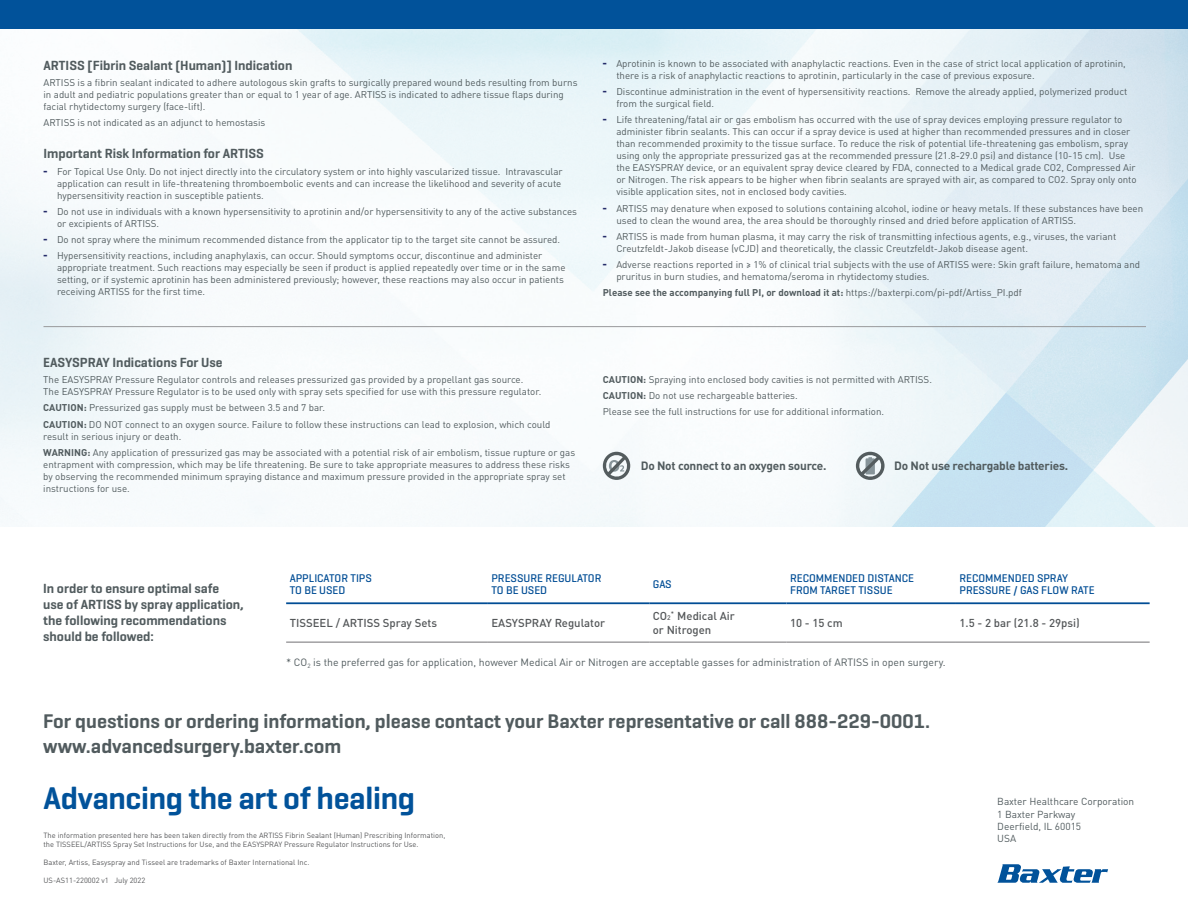
<style>
.page{position:relative;width:1188px;height:918px;background:#fff}
.page>*{position:absolute;margin:0;border:0;box-sizing:border-box;transform-origin:0 0}
.t1{font:600 31.95px "Geogrotesque";letter-spacing:-.01em;color:#01529a}
.t2{font:600 20.1px "Geogrotesque";color:#515b5e}
.ParaStyle01-Leading{font:600 13.5px/16.2px "Geogrotesque";color:#515b5e}
.Body_Copy{font:600 13.5px "Geogrotesque";color:#515b5e}
.ParaStyle02-Leading{font:700 11.85px "DINOT";letter-spacing:-.02em;color:#515b5e}
.t3{font:500 11.4px "Geogrotesque";color:#014d95}
.t4{font:500 11.4px "DIN Pro";color:#545759}
.Body_Copy-2{font:10.5px "DINOT";color:#515b5e}
.ParaStyle03-Leading{font:10.05px "DINOT";color:#515b5e}
.Body_Copy-3{font:9.75px/12px "DINOT";color:#515b5e}
.Body_Copy-4{font:700 9.75px "DINOT";color:#515b5e}
.t5{font:7.5px "DINOT";color:#57585a}
.s1{font-family:"Helvetica";font-weight:700;font-size:12px;color:#242b69}
.s2{font-weight:700}
.s3{font-weight:400}
.s4{font-size:6.6px}
</style>
<div class="page">
<div style="left:0;top:0;width:1188px;height:29px;background:#01529a"></div>
<svg style="left:997px;top:864px;width:111px;height:19px"></svg>
<hr style="left:44px;top:326px;width:1102px;height:1px;background:#999a9c">
<hr style="left:286px;top:642px;width:202px;height:1px;background:#717074">
<hr style="left:488px;top:642px;width:161px;height:1px;background:#717074">
<hr style="left:649px;top:642px;width:138px;height:1px;background:#717074">
<hr style="left:787px;top:642px;width:169px;height:1px;background:#717074">
<hr style="left:956px;top:642px;width:194px;height:1px;background:#717074">
<hr style="left:286px;top:602px;width:202px;height:2px;background:#014d95">
<hr style="left:488px;top:602px;width:161px;height:2px;background:#014d95">
<hr style="left:649px;top:602px;width:138px;height:2px;background:#014d95">
<hr style="left:787px;top:602px;width:169px;height:2px;background:#014d95">
<hr style="left:956px;top:602px;width:194px;height:2px;background:#014d95">
<svg style="left:856px;top:452px;width:29px;height:28px"></svg>
<svg style="left:603px;top:452px;width:27px;height:28px"></svg>
<p class="Body_Copy" style="left:44px;top:57px;width:250px">ARTISS [Fibrin Sealant (Human)] Indication</p>
<p class="Body_Copy-3" style="left:44px;top:76px;width:536px">ARTISS is a fibrin sealant indicated to adhere autologous skin grafts to surgically prepared wound beds resulting from burns in adult and pediatric populations greater than or equal to 1 year of age. ARTISS is indicated to adhere tissue flaps during facial rhytidectomy surgery (face-lift).</p>
<p class="Body_Copy-3" style="left:44px;top:116px;width:223px">ARTISS is not indicated as an adjunct to hemostasis</p>
<p class="Body_Copy" style="left:44px;top:145px;width:222px">Important Risk Information for ARTISS</p>
<p class="Body_Copy-3" style="left:57px;top:164px;width:507px;text-indent:-14px"><span class="s1">-</span> For Topical Use Only. Do not inject directly into the circulatory system or into highly vascularized tissue. Intravascular application can result in life-threatening thromboembolic events and can increase the likelihood and severity of acute hypersensitivity reaction in susceptible patients.</p>
<p class="Body_Copy-3" style="left:57px;top:204px;width:522px;text-indent:-14px"><span class="s1">-</span> Do not use in individuals with a known hypersensitivity to aprotinin and/or hypersensitivity to any of the active substances or excipients of ARTISS.</p>
<p class="Body_Copy-3" style="left:44px;top:233px;width:518px"><span class="s1">-</span> Do not spray where the minimum recommended distance from the applicator tip to the target site cannot be assured.</p>
<p class="Body_Copy-3" style="left:57px;top:249px;width:510px;text-indent:-14px"><span class="s1">-</span> Hypersensitivity reactions, including anaphylaxis, can occur. Should symptoms occur, discontinue and administer appropriate treatment. Such reactions may especially be seen if product is applied repeatedly over time or in the same setting, or if systemic aprotinin has been administered previously; however, these reactions may also occur in patients receiving ARTISS for the first time.</p>
<p class="Body_Copy" style="left:43px;top:354px;width:181px">EASYSPRAY Indications For Use</p>
<p class="Body_Copy-3" style="left:43px;top:373px;width:500px">The EASYSPRAY Pressure Regulator controls and releases pressurized gas provided by a propellant gas source.<br>The EASYSPRAY Pressure Regulator is to be used only with spray sets specified for use with this pressure regulator.</p>
<p class="Body_Copy-3" style="left:43px;top:401px;width:283px"><span class="s2">CAUTION:</span> Pressurized gas supply must be between 3.5 and 7 bar.</p>
<p class="Body_Copy-3" style="left:43px;top:417px;width:509px"><span class="s2">CAUTION:</span> DO NOT connect to an oxygen source. Failure to follow these instructions can lead to explosion, which could result in serious injury or death.</p>
<p class="Body_Copy-3" style="left:43px;top:445px;width:533px"><span class="s2">WARNING:</span> Any application of pressurized gas may be associated with a potential risk of air embolism, tissue rupture or gas entrapment with compression, which may be life threatening. Be sure to take appropriate measures to address these risks by observing the recommended minimum spraying distance and maximum pressure provided in the appropriate spray set instructions for use.</p>
<p class="Body_Copy-3" style="left:616px;top:57px;width:511px;text-indent:-14px"><span class="s1">-</span> Aprotinin is known to be associated with anaphylactic reactions. Even in the case of strict local application of aprotinin, there is a risk of anaphylactic reactions to aprotinin, particularly in the case of previous exposure.</p>
<p class="Body_Copy-3" style="left:616px;top:85px;width:513px;text-indent:-14px"><span class="s1">-</span> Discontinue administration in the event of hypersensitivity reactions. Remove the already applied, polymerized product from the surgical field.</p>
<p class="Body_Copy-3" style="left:616px;top:113px;width:522px;text-indent:-14px"><span class="s1">-</span> Life threatening/fatal air or gas embolism has occurred with the use of spray devices employing pressure regulator to administer fibrin sealants. This can occur if a spray device is used at higher than recommended pressures and in closer than recommended proximity to the tissue surface. To reduce the risk of potential life-threatening gas embolism, spray using only the appropriate pressurized gas at the recommended pressure (21.8-29.0 psi) and distance (10-15 cm). Use the EASYSPRAY device, or an equivalent spray device cleared by FDA, connected to a Medical grade CO2, Compressed Air or Nitrogen. The risk appears to be higher when fibrin sealants are sprayed with air, as compared to CO2. Spray only onto visible application sites, not in enclosed body cavities.</p>
<p class="Body_Copy-3" style="left:616px;top:201px;width:528px;text-indent:-14px"><span class="s1">-</span> ARTISS may denature when exposed to solutions containing alcohol, iodine or heavy metals. If these substances have been used to clean the wound area, the area should be thoroughly rinsed and dried before application of ARTISS.</p>
<p class="Body_Copy-3" style="left:616px;top:229px;width:501px;text-indent:-14px"><span class="s1">-</span> ARTISS is made from human plasma, it may carry the risk of transmitting infectious agents, e.g., viruses, the variant<br>Creutzfeldt-Jakob disease (vCJD) and theoretically, the classic Creutzfeldt-Jakob disease agent.</p>
<p class="Body_Copy-3" style="left:616px;top:258px;width:525px;text-indent:-14px"><span class="s1">-</span> Adverse reactions reported in ≥ 1% of clinical trial subjects with the use of ARTISS were: Skin graft failure, hematoma and pruritus in burn studies, and hematoma/seroma in rhytidectomy studies.</p>
<p class="Body_Copy-4" style="left:603px;top:285px;width:421px">Please see the accompanying full PI, or download it at: <span class="s3">https://baxterpi.com/pi-pdf/Artiss_PI.pdf</span></p>
<p class="Body_Copy-3" style="left:603px;top:372px;width:331px"><span class="s2">CAUTION:</span> Spraying into enclosed body cavities is not permitted with ARTISS.</p>
<p class="Body_Copy-3" style="left:603px;top:389px;width:196px"><span class="s2">CAUTION:</span> Do not use rechargeable batteries.</p>
<p class="Body_Copy-3" style="left:603px;top:405px;width:283px">Please see the full instructions for use for additional information.</p>
<p class="ParaStyle02-Leading" style="left:641px;top:456px;width:187px">Do Not connect to an oxygen source.</p>
<p class="ParaStyle02-Leading" style="left:894px;top:456px;width:175px">Do Not use rechargable batteries.</p>
<p class="ParaStyle01-Leading" style="left:43px;top:580px;width:177px">In order to ensure optimal safe</p>
<p class="ParaStyle01-Leading" style="left:43px;top:596px;width:202px">use of ARTISS by spray application, the following recommendations should be followed:</p>
<p class="t3" style="left:290px;top:571px;width:84px">APPLICATOR TIPS</p>
<p class="t3" style="left:290px;top:583px;width:57px">TO BE USED</p>
<p class="t3" style="left:491px;top:571px;width:111px">PRESSURE REGULATOR</p>
<p class="t3" style="left:491px;top:583px;width:57px">TO BE USED</p>
<p class="t3" style="left:653px;top:577px;width:20px">GAS</p>
<p class="t3" style="left:790px;top:571px;width:126px">RECOMMENDED DISTANCE</p>
<p class="t3" style="left:790px;top:583px;width:104px">FROM TARGET TISSUE</p>
<p class="t3" style="left:960px;top:571px;width:110px">RECOMMENDED SPRAY</p>
<p class="t3" style="left:960px;top:583px;width:137px">PRESSURE / GAS FLOW RATE</p>
<p class="t4" style="left:653px;top:607px;width:83px">CO<span class="s4">2</span><sup>*</sup> Medical Air</p>
<p class="t4" style="left:653px;top:621px;width:60px">or Nitrogen</p>
<p class="t4" style="left:790px;top:614px;width:54px">10 - 15 cm</p>
<p class="t4" style="left:960px;top:614px;width:122px">1.5 - 2 bar (21.8 - 29psi)</p>
<p class="Body_Copy-2" style="left:286px;top:655px;width:661px">* CO<sub>2</sub> is the preferred gas for application, however Medical Air or Nitrogen are acceptable gasses for administration of ARTISS in open surgery.</p>
<p class="t4" style="left:290px;top:614px;width:149px">TISSEEL / ARTISS Spray Sets</p>
<p class="t4" style="left:491px;top:614px;width:115px">EASYSPRAY Regulator</p>
<p class="t2" style="left:43px;top:709px;width:888px">For questions or ordering information, please contact your Baxter representative or call 888-229-0001.</p>
<p class="t2" style="left:43px;top:733px;width:299px">www.advancedsurgery.baxter.com</p>
<p class="t1" style="left:44px;top:778px;width:373px">Advancing the art of healing</p>
<p class="ParaStyle03-Leading" style="left:997px;top:794px;width:138px">Baxter Healthcare Corporation</p>
<p class="ParaStyle03-Leading" style="left:997px;top:806px;width:80px">1 Baxter Parkway</p>
<p class="ParaStyle03-Leading" style="left:997px;top:818px;width:85px">Deerfield, IL 60015</p>
<p class="ParaStyle03-Leading" style="left:997px;top:830px;width:21px">USA</p>
<p class="t5" style="left:44px;top:829px;width:403px">The information presented here has been taken directly from the ARTISS Fibrin Sealant (Human) Prescribing Information,</p>
<p class="t5" style="left:44px;top:838px;width:377px">the TISSEEL/ARTISS Spray Set Instructions for Use, and the EASYSPRAY Pressure Regulator Instructions for Use.</p>
<p class="t5" style="left:44px;top:856px;width:267px">Baxter, Artiss, Easyspray and Tisseel are trademarks of Baxter International Inc.</p>
<p class="t5" style="left:44px;top:874px;width:103px">US-AS11-220002 v1 July 2022</p>
</div>
